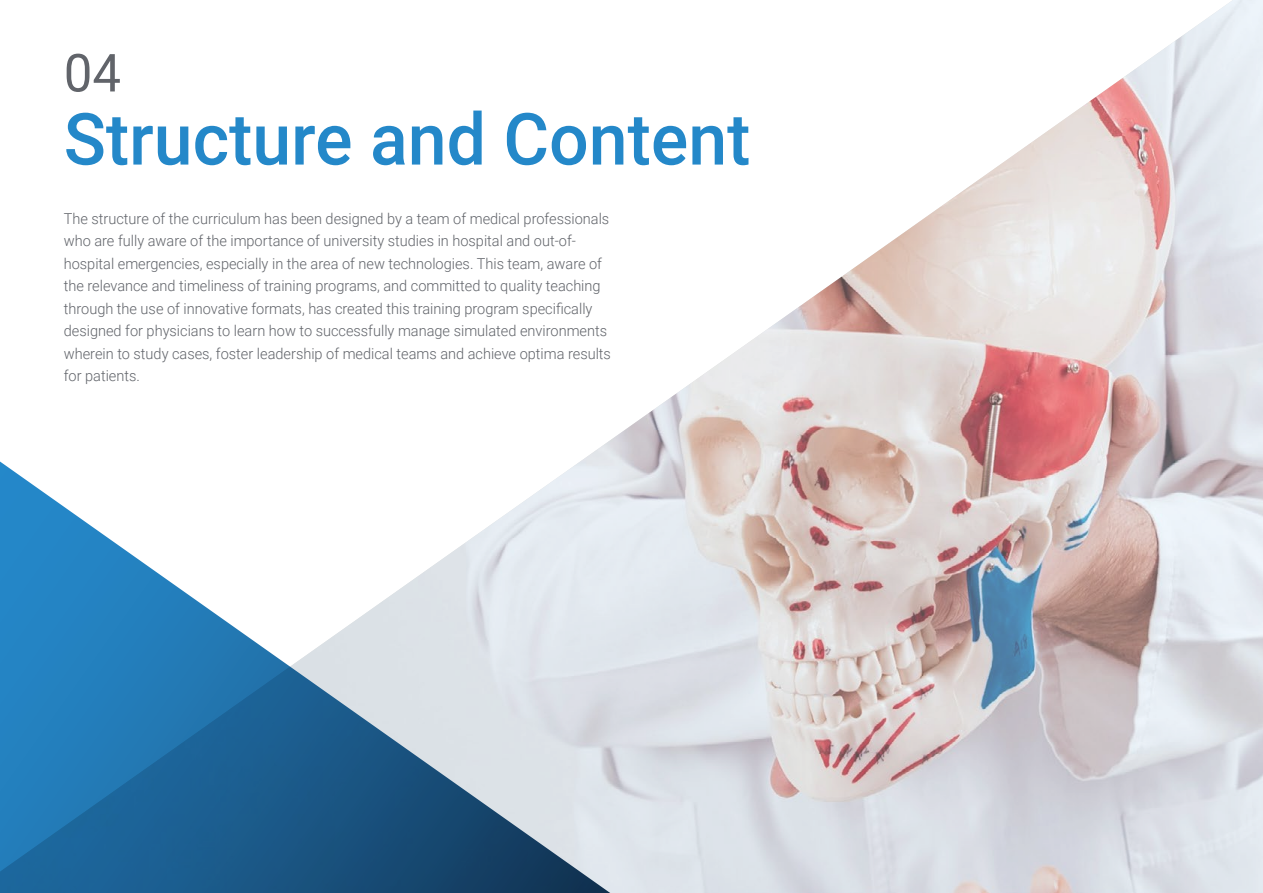
<style>
.page{position:relative;width:1263px;height:893px;background:#fff}
.page>*{position:absolute;margin:0;border:0;box-sizing:border-box;transform-origin:0 0}
.t1{font:500 72px "Roboto";color:#2488c9}
.t2{font:52.5px "Roboto";color:#61646a}
.t3{font:300 15px/22.5px "Roboto";color:#61646a}
</style>
<div class="page">
<img style="left:602px;top:0;width:661px;height:893px">
<svg style="left:0;top:446px;width:640px;height:447px"></svg>
<h2 class="t2" style="left:64px;top:36px;width:59px">04</h2>
<h1 class="t1" style="left:64px;top:89px;width:688px">Structure and Content</h1>
<p class="t3" style="left:64px;top:207px;width:549px">The structure of the curriculum has been designed by a team of medical professionals who are fully aware of the importance of university studies in hospital and out-of&shy;hospital emergencies, especially in the area of new technologies. This team, aware of the relevance and timeliness of training programs, and committed to quality teaching through the use of innovative formats, has created this training program specifically designed for physicians to learn how to successfully manage simulated environments wherein to study cases, foster leadership of medical teams and achieve optima results for patients.</p>
</div>
